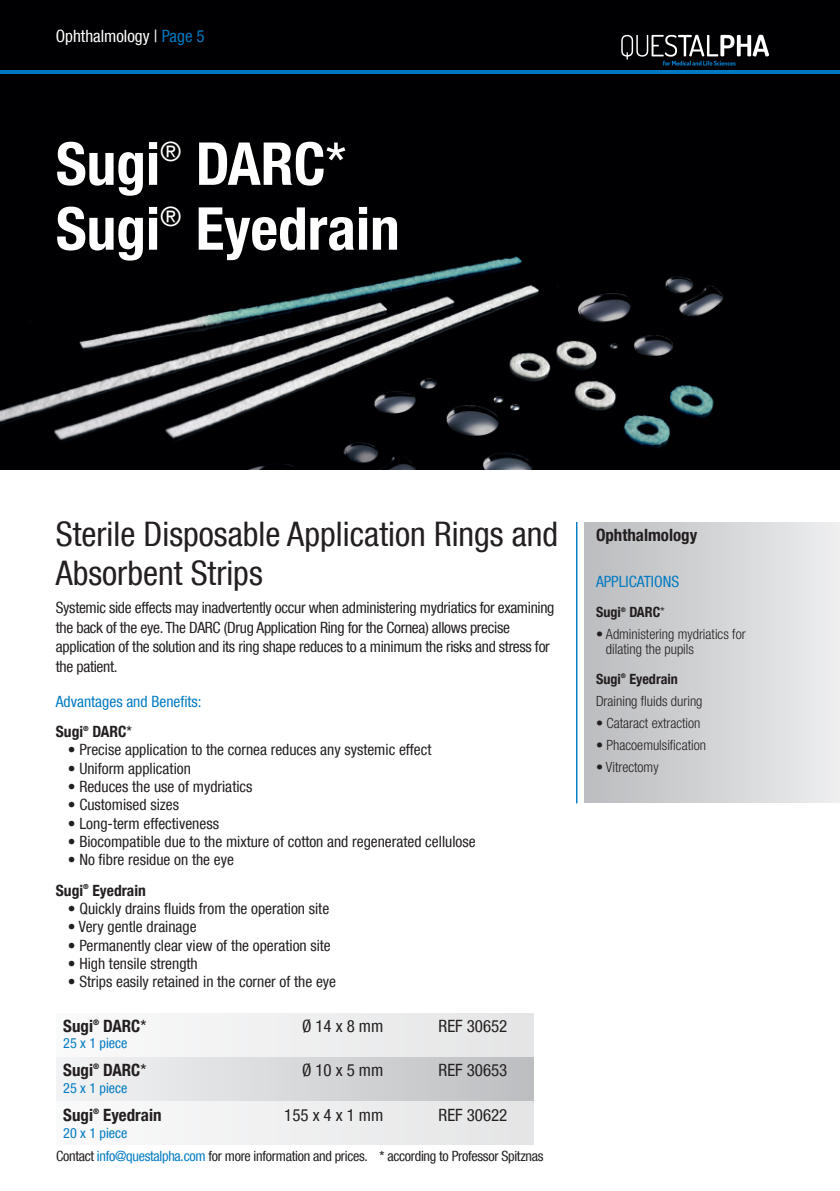
<style>
.page{position:relative;width:840px;height:1191px;background:#fff}
.page>*{position:absolute;margin:0;border:0;box-sizing:border-box;transform-origin:0 0}
.t1{font:700 condensed 59.2px "Helvetica Neue LT Com";color:#fff}
.t2{font:condensed 33.8px/39.4px "Helvetica Neue LT Com";color:#231f20}
.t3{font:condensed 26.6px "Helvetica Neue LT Com";color:#fff}
.t4{font:condensed 17px "Helvetica Neue LT Com";color:#231f20}
.t5{font:700 condensed 17px "Helvetica Neue LT Com";color:#231f20}
.t6{font:condensed 17px "Helvetica Neue LT Com";color:#fff}
.t7{font:condensed 15.6px "Helvetica Neue LT Com";color:#231f20}
.t8{font:condensed 15.6px/19.8px "Helvetica Neue LT Com";letter-spacing:-.02em;color:#231f20}
.t9{font:condensed 15.6px "Helvetica Neue LT Com";color:#007ac2}
.t10{font:700 condensed 15.6px "Helvetica Neue LT Com";color:#231f20}
.t11{font:300 condensed 14.2px/14px "Helvetica Neue LT Com";color:#231f20}
.t12{font:condensed 14.2px "Helvetica Neue LT Com";letter-spacing:-.02em;color:#231f20}
.t13{font:condensed 14.2px "Helvetica Neue LT Com";color:#007ac2}
.t14{font:700 condensed 14.2px "Helvetica Neue LT Com";color:#231f20}
.t15{font:700 condensed 7.6px "Helvetica Neue LT Com";color:#231f20}
.t16{font:700 condensed 7px "Helvetica Neue LT Com";color:#231f20}
.t17{font:700 condensed 6.4px "Helvetica Neue LT Com";color:#231f20}
.s1{color:#007ac2}
.s2{font-weight:400}
.s3{font-weight:300}
</style>
<div class="page">
<div style="left:0;top:0;width:839px;height:469px;background:#000002"></div>
<hr style="left:575px;top:522px;width:2px;height:281px;background:#007ac2">
<div style="left:584px;top:522px;width:255px;height:280px;background:linear-gradient(to right,#babbbe,#ededef)"></div>
<img style="left:0;top:256px;width:714px;height:213px">
<img style="left:578px;top:276px;width:146px;height:80px">
<img style="left:318px;top:343px;width:201px;height:92px">
<div style="left:56px;top:1013px;width:477px;height:131px;background:linear-gradient(to right,#f3f4f5,#bdbec1)"></div>
<div style="left:52px;top:1012px;width:491px;height:44px;background:#eff0f1"></div>
<div style="left:52px;top:1101px;width:491px;height:44px;background:#eff0f1"></div>
<svg style="left:621px;top:35px;width:147px;height:31px"></svg>
<hr style="left:0;top:70px;width:839px;height:4px;background:#007ac2">
<p class="t6" style="left:56px;top:26px;width:150px">Ophthalmology | <span class="s1">Page 5</span></p>
<h1 class="t1" style="left:56px;top:128px;width:106px">Sugi</h1>
<h3 class="t3" style="left:160px;top:136px;width:23px">®</h3>
<h1 class="t1" style="left:196px;top:128px;width:152px">DARC<span class="s2">*</span></h1>
<h1 class="t1" style="left:56px;top:193px;width:106px">Sugi</h1>
<h3 class="t3" style="left:160px;top:201px;width:23px">®</h3>
<h1 class="t1" style="left:196px;top:193px;width:205px">Eyedrain</h1>
<h2 class="t2" style="left:56px;top:513px;width:503px">Sterile Disposable Application Rings and<br>Absorbent Strips</h2>
<p class="t8" style="left:56px;top:597px;width:500px">Systemic side effects may inadvertently occur when administering mydriatics for examining the back of the eye. The DARC (Drug Application Ring for the Cornea) allows precise application of the solution and its ring shape reduces to a minimum the risks and stress for the patient.</p>
<p class="t9" style="left:56px;top:692px;width:147px">Advantages and Benefits:</p>
<p class="t10" style="left:56px;top:722px;width:29px">Sugi</p>
<p class="t16" style="left:83px;top:724px;width:7px">®</p>
<p class="t10" style="left:92px;top:722px;width:41px">DARC<span class="s2">*</span></p>
<p class="t7" style="left:68px;top:740px;width:365px">• Precise application to the cornea reduces any systemic effect</p>
<p class="t7" style="left:68px;top:759px;width:124px">• Uniform application</p>
<p class="t7" style="left:68px;top:777px;width:186px">• Reduces the use of mydriatics</p>
<p class="t7" style="left:68px;top:795px;width:113px">• Customised sizes</p>
<p class="t7" style="left:68px;top:814px;width:152px">• Long-term effectiveness</p>
<p class="t7" style="left:68px;top:832px;width:409px">• Biocompatible due to the mixture of cotton and regenerated cellulose</p>
<p class="t7" style="left:68px;top:850px;width:167px">• No fibre residue on the eye</p>
<p class="t10" style="left:56px;top:880px;width:29px">Sugi</p>
<p class="t16" style="left:83px;top:882px;width:7px">®</p>
<p class="t10" style="left:92px;top:880px;width:55px">Eyedrain</p>
<p class="t7" style="left:68px;top:899px;width:263px">• Quickly drains fluids from the operation site</p>
<p class="t7" style="left:68px;top:917px;width:130px">• Very gentle drainage</p>
<p class="t7" style="left:68px;top:935px;width:264px">• Permanently clear view of the operation site</p>
<p class="t7" style="left:68px;top:954px;width:131px">• High tensile strength</p>
<p class="t7" style="left:68px;top:972px;width:270px">• Strips easily retained in the corner of the eye</p>
<p class="t5" style="left:63px;top:1015px;width:31px">Sugi</p>
<p class="t15" style="left:93px;top:1017px;width:8px">®</p>
<p class="t5" style="left:103px;top:1015px;width:44px">DARC<span class="s2">*</span></p>
<p class="t4" style="left:302px;top:1015px;width:83px">Ø 14 x 8 mm</p>
<p class="t4" style="left:438px;top:1015px;width:70px">REF 30652</p>
<p class="t13" style="left:63px;top:1035px;width:66px">25 x 1 piece</p>
<p class="t5" style="left:63px;top:1060px;width:31px">Sugi</p>
<p class="t15" style="left:93px;top:1062px;width:8px">®</p>
<p class="t5" style="left:103px;top:1060px;width:44px">DARC<span class="s2">*</span></p>
<p class="t4" style="left:302px;top:1060px;width:83px">Ø 10 x 5 mm</p>
<p class="t4" style="left:438px;top:1060px;width:70px">REF 30653</p>
<p class="t13" style="left:63px;top:1079px;width:66px">25 x 1 piece</p>
<p class="t5" style="left:63px;top:1104px;width:31px">Sugi</p>
<p class="t15" style="left:93px;top:1107px;width:8px">®</p>
<p class="t5" style="left:103px;top:1104px;width:60px">Eyedrain</p>
<p class="t4" style="left:284px;top:1104px;width:101px">155 x 4 x 1 mm</p>
<p class="t4" style="left:438px;top:1104px;width:70px">REF 30622</p>
<p class="t13" style="left:63px;top:1124px;width:66px">20 x 1 piece</p>
<p class="t12" style="left:56px;top:1147px;width:488px">Contact <span class="s1">info@questalpha.com</span> for more information and prices. * according to Professor Spitznas</p>
<p class="t5" style="left:595px;top:525px;width:103px">Ophthalmology</p>
<p class="t9" style="left:595px;top:572px;width:85px">APPLICATIONS</p>
<p class="t14" style="left:595px;top:604px;width:26px">Sugi</p>
<p class="t17" style="left:620px;top:605px;width:7px">®</p>
<p class="t14" style="left:629px;top:604px;width:37px">DARC<span class="s3">*</span></p>
<p class="t11" style="left:605px;top:627px;width:141px;text-indent:-10px">• Administering mydriatics for dilating the pupils</p>
<p class="t14" style="left:595px;top:670px;width:26px">Sugi</p>
<p class="t17" style="left:620px;top:672px;width:7px">®</p>
<p class="t14" style="left:629px;top:670px;width:50px">Eyedrain</p>
<p class="t11" style="left:595px;top:693px;width:108px">Draining fluids during</p>
<p class="t11" style="left:595px;top:716px;width:106px">• Cataract extraction</p>
<p class="t11" style="left:595px;top:738px;width:111px">• Phacoemulsification</p>
<p class="t11" style="left:595px;top:760px;width:64px">• Vitrectomy</p>
</div>
